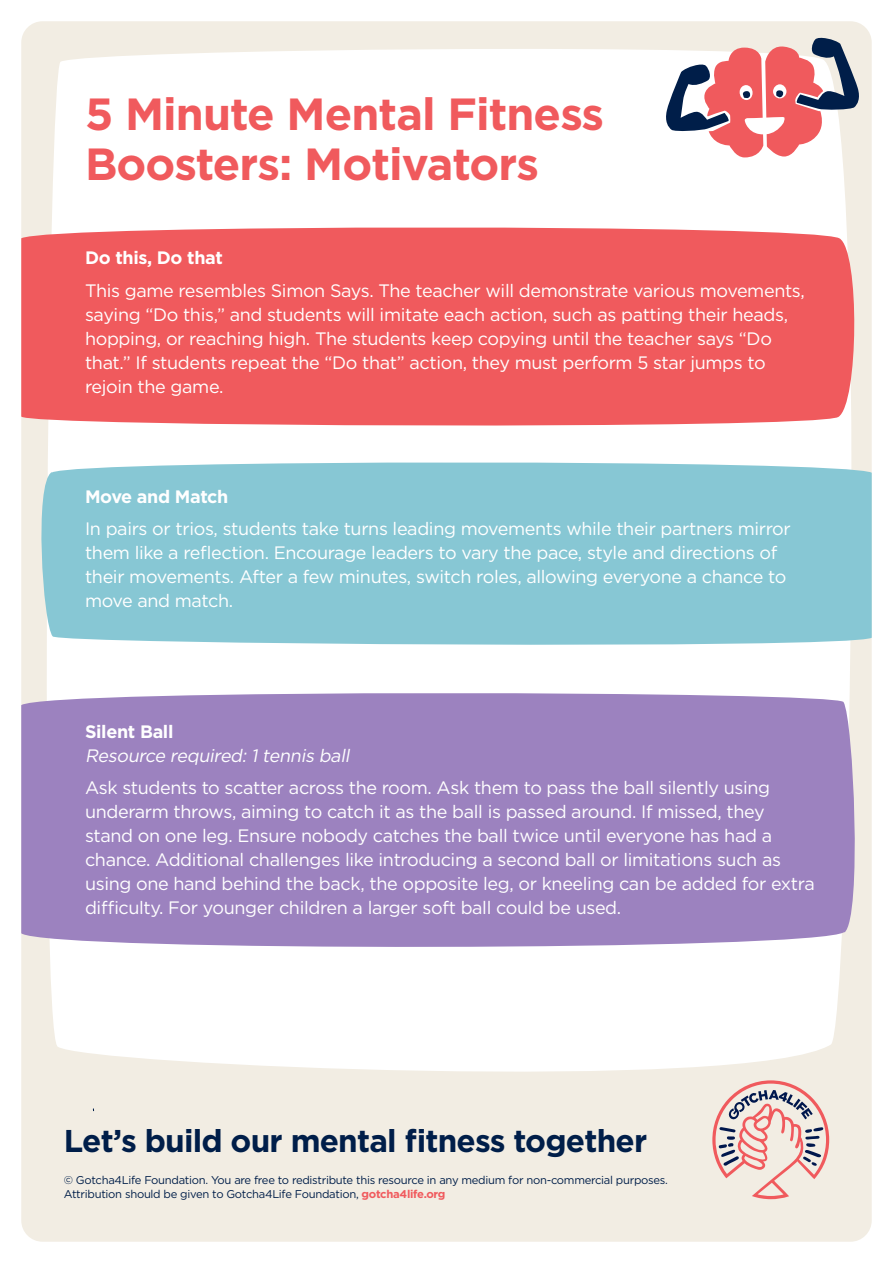
<style>
.page{position:relative;width:893px;height:1263px;background:#fff}
.page>*{position:absolute;margin:0;border:0;box-sizing:border-box;transform-origin:0 0}
.t1{font:700 45px/50.6px "Gotham";letter-spacing:-.02em;color:#f05a5d}
.t2{font:700 31.5px "Gotham";letter-spacing:-.025em;color:#001e49}
.t3{font:18px/24px "Gotham";letter-spacing:-.02em;color:#fff}
.t4{font:italic 18px/24px "Gotham";color:#fff}
.t5{font:700 18px "Gotham";letter-spacing:-.02em;color:#fff}
.t6{font:11.25px "Gotham";letter-spacing:-.025em;color:#001e49}
.s1{font-weight:700;font-style:normal}
.s2{font-weight:700;color:#f05a5d}
</style>
<div class="page">
<div style="left:21px;top:21px;width:851px;height:1221px;background:#f2ede3;border-radius:21px"></div>
<div style="left:47px;top:49px;width:805px;height:1023px;background:#fff"></div>
<svg style="left:712px;top:1080px;width:117px;height:119px"></svg>
<svg style="left:41px;top:459px;width:831px;height:191px;background:#8fcad6"></svg>
<div style="left:21px;top:688px;width:834px;height:264px;background:#9c82bf"></div>
<svg style="left:21px;top:224px;width:834px;height:206px;background:#f06467"></svg>
<svg style="left:664px;top:37px;width:195px;height:120px"></svg>
<p class="t1" style="left:85px;top:88px;width:521px">5 Minute Mental Fitness<br>Boosters: Motivators</p>
<p class="t5" style="left:85px;top:246px;width:139px">Do this, Do that</p>
<p class="t3" style="left:85px;top:278px;width:721px">This game resembles Simon Says. The teacher will demonstrate various movements, saying “Do this,” and students will imitate each action, such as patting their heads, hopping, or reaching high. The students keep copying until the teacher says “Do that.” If students repeat the “Do that” action, they must perform 5 star jumps to rejoin the game.</p>
<p class="t5" style="left:85px;top:484px;width:145px">Move and Match</p>
<p class="t3" style="left:85px;top:517px;width:707px">In pairs or trios, students take turns leading movements while their partners mirror them like a reflection. Encourage leaders to vary the pace, style and directions of their movements. After a few minutes, switch roles, allowing everyone a chance to move and match.</p>
<p class="t4" style="left:85px;top:719px;width:270px"><span class="s1">Silent Ball<br></span>Resource required:1tennis ball</p>
<p class="t3" style="left:85px;top:776px;width:731px">Ask students to scatter across the room. Ask them to pass the ball silently using underarm throws, aiming to catch it as the ball is passed around. If missed, they stand on one leg. Ensure nobody catches the ball twice until everyone has had a chance. Additional challenges like introducing a second ball or limitations such as using one hand behind the back, the opposite leg, or kneeling can be added for extra difficulty. For younger children a larger soft ball could be used.</p>
<p class="t2" style="left:64px;top:1120px;width:585px">Let’s build our mental fitness together</p>
<p class="t6" style="left:64px;top:1173px;width:606px">© Gotcha4Life Foundation. You are free to redistribute this resource in any medium for non-commercial purposes.</p>
<p class="t6" style="left:64px;top:1187px;width:383px">Attribution should be given to Gotcha4Life Foundation, <span class="s2">gotcha4life.org</span></p>
</div>
